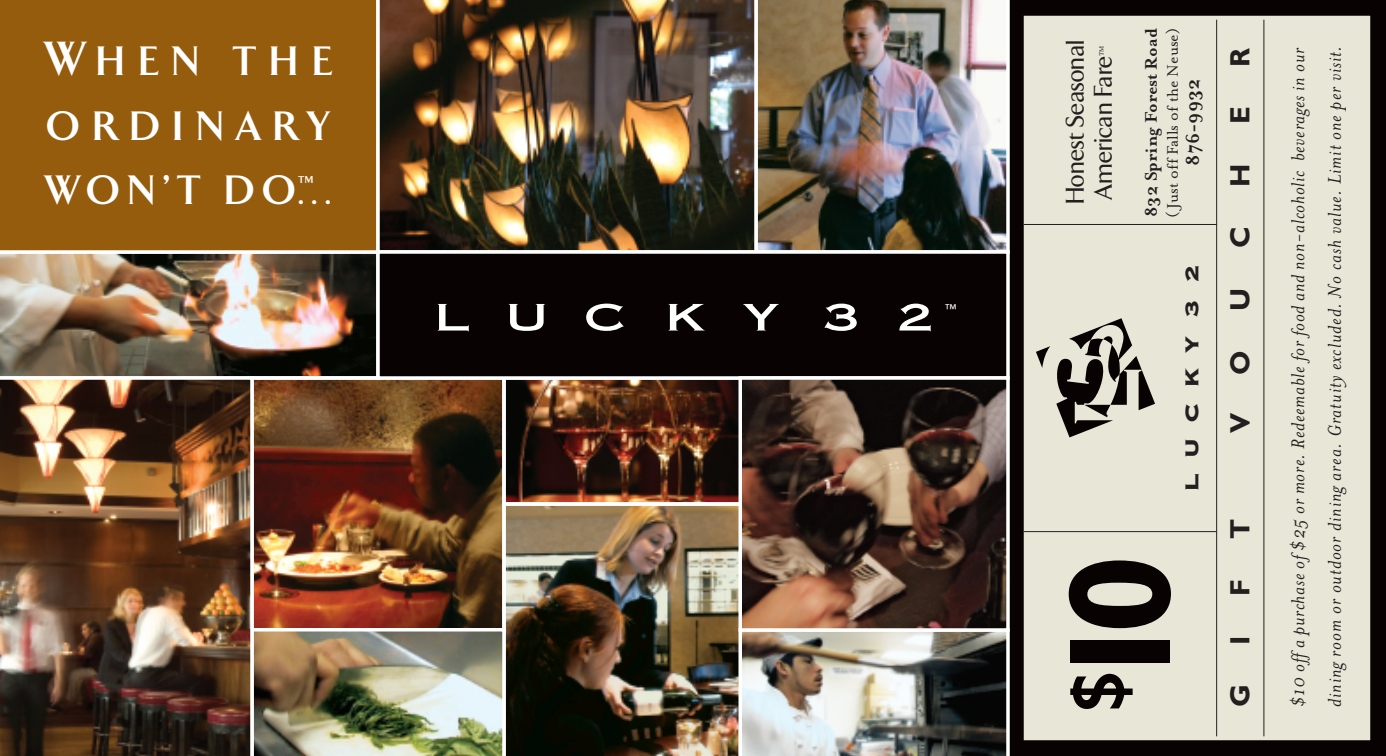
<style>
.page{position:relative;width:1386px;height:756px;background:#fff}
.page>*{position:absolute;margin:0;border:0;box-sizing:border-box;transform-origin:0 0}
.t1{font:700 146.12px "Gill Sans";color:#080302}
.t2{font:700 77px "Gill Sans";color:#080302}
.t3{font:700 42px/64.4px "Arrow";letter-spacing:.295em;color:#fff;text-align:justify}
.t4{font:700 28px "Gill Sans";color:#231f20}
.t5{font:500 26.25px/28px "Arrow";color:#231f20}
.t6{font:24.5px "Copperplate Thirty Three BC";letter-spacing:.5em;color:#231f20;scale:1.15 1}
.t7{font:italic 21px/36.8px "Mrs Eaves";letter-spacing:.03em;color:#231f20}
.t8{font:700 21px "Mrs Eaves";color:#231f20}
.t9{font:700 19.25px "Mrs Eaves";color:#231f20}
.t10{font:17.5px "Mrs Eaves Roman";color:#231f20}
.t11{font:700 17.5px "Arrow";color:#fff}
.t12{font:12.25px "Helvetica";color:#fff}
.s1{font-size:49px}
.s2{font-weight:500}
.s3{font-family:"Arrow Font";font-weight:400;font-size:12.25px}
</style>
<div class="page">
<img style="left:255px;top:381px;width:483px;height:246px">
<div style="left:1008px;top:0;width:378px;height:756px;background:#080302"></div>
<div style="left:1024px;top:16px;width:346px;height:724px;background:#e8e7d7"></div>
<svg style="left:1263px;top:19px;width:2px;height:718px"></svg>
<svg style="left:1023px;top:19px;width:195px;height:718px"></svg>
<img style="left:0;top:254px;width:376px;height:122px">
<div style="left:0;top:0;width:376px;height:254px;background:#965c0d"></div>
<img style="left:506px;top:502px;width:232px;height:254px">
<img style="left:758px;top:0;width:252px;height:250px">
<img style="left:743px;top:381px;width:262px;height:246px">
<img style="left:738px;top:632px;width:272px;height:124px">
<img style="left:376px;top:0;width:382px;height:250px">
<div style="left:250px;top:376px;width:256px;height:256px;border:4px solid #fff"></div>
<div style="left:378px;top:252px;width:630px;height:126px;background:#080302"></div>
<div style="left:376px;top:250px;width:634px;height:130px;border:4px solid #fff"></div>
<svg style="left:438px;top:304px;width:31px;height:27px"></svg>
<svg style="left:509px;top:304px;width:36px;height:27px"></svg>
<svg style="left:586px;top:304px;width:38px;height:27px"></svg>
<svg style="left:669px;top:304px;width:35px;height:27px"></svg>
<svg style="left:743px;top:304px;width:36px;height:27px"></svg>
<svg style="left:824px;top:304px;width:33px;height:27px"></svg>
<svg style="left:899px;top:304px;width:32px;height:27px"></svg>
<div style="left:738px;top:376px;width:272px;height:256px;border:4px solid #fff"></div>
<img style="left:254px;top:628px;width:252px;height:128px">
<img style="left:0;top:376px;width:254px;height:380px">
<h3 class="t3" style="left:47px;top:30px;width:287px"><span class="s1">W</span>HEN THE ORDINARY WON’T DO<span class="s2">...</span></h3>
<p class="t11" style="left:298px;top:173px;width:17px">™</p>
<p class="t12" style="left:945px;top:302px;width:14px">™</p>
<p class="t5" style="left:1062px;top:204px;width:166px;rotate:-90deg">Honest Seasonal<br>American Fare<span class="s3">™</span></p>
<p class="t9" style="left:1140px;top:217px;width:190px;rotate:-90deg">832 Spring Forest Road</p>
<p class="t10" style="left:1163px;top:218px;width:191px;rotate:-90deg">(Just off Falls of the Neuse)</p>
<p class="t8" style="left:1180px;top:166px;width:89px;rotate:-90deg">876-9932</p>
<p class="t6" style="left:1180px;top:492px;width:199px;rotate:-90deg">LUCKY 32</p>
<h1 class="t1" style="left:1034px;top:692px;width:139px;rotate:-90deg">10</h1>
<h2 class="t2" style="left:1052px;top:712px;width:43px;rotate:-90deg">$</h2>
<h3 class="t4" style="left:1224px;top:67px;width:20px;rotate:-90deg">R</h3>
<p class="t7" style="left:1280px;top:707px;width:663px;rotate:-90deg">$10 off a purchase of $25 or more. Redeemable for food and non-alcoholic beverages in our dining room or outdoor dining area. Gratuity excluded. No cash value. Limit one per visit.</p>
<h3 class="t4" style="left:1224px;top:124px;width:19px;rotate:-90deg">E</h3>
<h3 class="t4" style="left:1224px;top:187px;width:25px;rotate:-90deg">H</h3>
<h3 class="t4" style="left:1224px;top:248px;width:23px;rotate:-90deg">C</h3>
<h3 class="t4" style="left:1224px;top:311px;width:25px;rotate:-90deg">U</h3>
<h3 class="t4" style="left:1224px;top:375px;width:26px;rotate:-90deg">O</h3>
<h3 class="t4" style="left:1224px;top:433px;width:22px;rotate:-90deg">V</h3>
<h3 class="t4" style="left:1224px;top:539px;width:22px;rotate:-90deg">T</h3>
<h3 class="t4" style="left:1224px;top:596px;width:18px;rotate:-90deg">F</h3>
<h3 class="t4" style="left:1224px;top:645px;width:11px;rotate:-90deg">I</h3>
<h3 class="t4" style="left:1224px;top:707px;width:24px;rotate:-90deg">G</h3>
</div>
